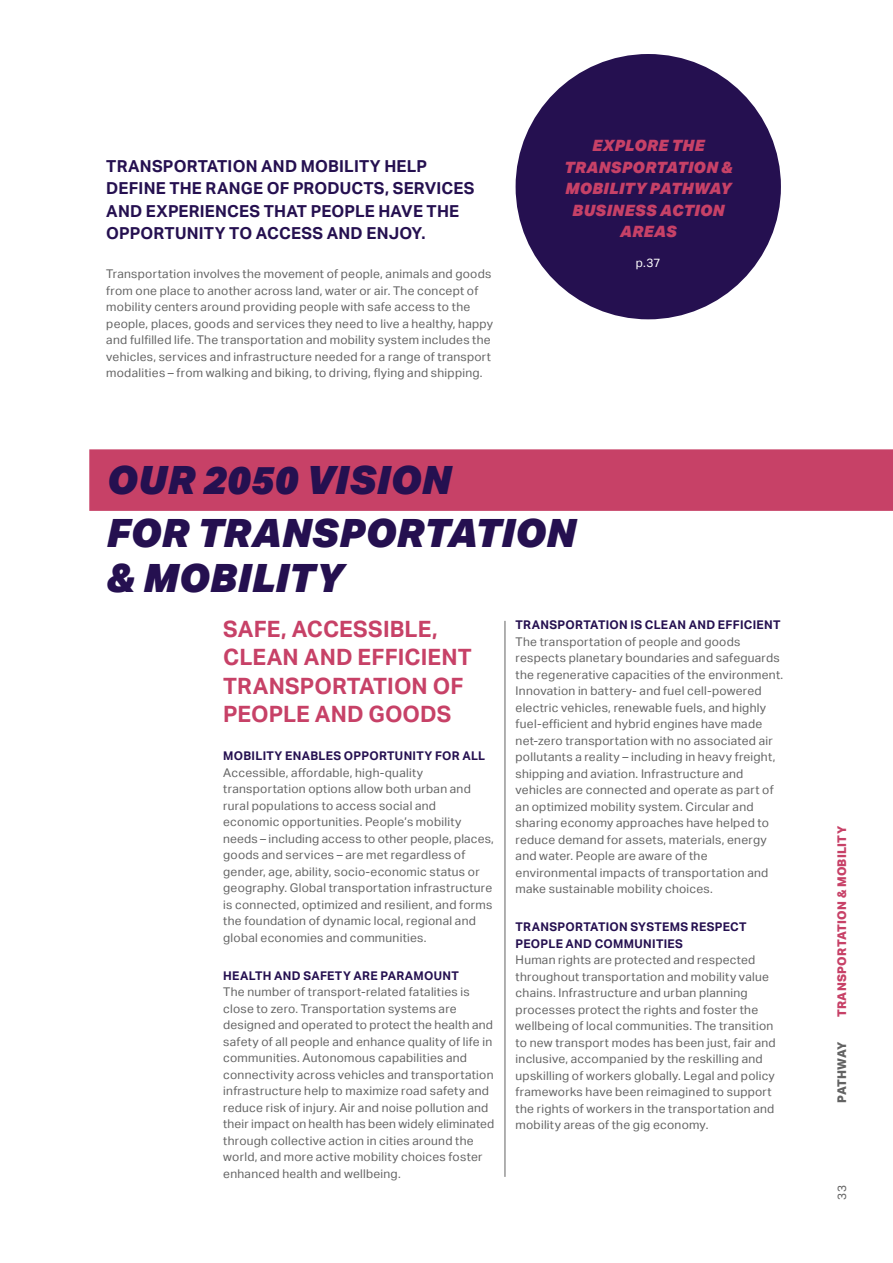
<style>
.page{position:relative;width:893px;height:1263px;background:#fff}
.page>*{position:absolute;margin:0;border:0;box-sizing:border-box;transform-origin:0 0}
.t1{font:italic 900 39px/53.6px "Aktiv Grotesk";letter-spacing:.005em;color:#251050}
.t2{font:700 22.5px/28.5px "Aktiv Grotesk";letter-spacing:.005em;color:#c74167}
.t3{font:700 16.5px/22.5px "Aktiv Grotesk";letter-spacing:.01em;color:#251050}
.t4{font:italic 900 15.6px/21.5px "Aktiv Grotesk";letter-spacing:.015em;color:#c74167;text-align:center}
.t5{font:12px/16.5px "Aktiv Grotesk";letter-spacing:.02em;color:#636363}
.t6{font:700 12px/16.5px "Aktiv Grotesk";letter-spacing:.025em;color:#251050}
.t7{font:800 12px "Aktiv Grotesk";letter-spacing:.02em;color:#c74167}
.t8{font:800 12px "Aktiv Grotesk";letter-spacing:-.025em;color:#636363}
.t9{font:12px "Aktiv Grotesk";color:#fff}
</style>
<div class="page">
<hr style="left:505px;top:621px;width:1px;height:556px;background:#636363">
<div style="left:516px;top:54px;width:265px;height:265px;background:#251050;border-radius:50%"></div>
<div style="left:89px;top:449px;width:804px;height:62px;background:#c74167"></div>
<h3 class="t3" style="left:106px;top:155px;width:370px">TRANSPORTATION AND MOBILITY HELP DEFINE THE RANGE OF PRODUCTS, SERVICES AND EXPERIENCES THAT PEOPLE HAVE THE OPPORTUNITY TO ACCESS AND ENJOY.</h3>
<p class="t5" style="left:106px;top:266px;width:388px">Transportation involves the movement of people, animals and goods from one place to another across land, water or air. The concept of mobility centers around providing people with safe access to the people, places, goods and services they need to live a healthy, happy and fulfilled life. The transportation and mobility system includes the vehicles, services and infrastructure needed for a range of transport modalities – from walking and biking, to driving, flying and shipping.</p>
<h3 class="t4" style="left:564px;top:135px;width:170px">EXPLORE THE<br>TRANSPORTATION &amp;<br>MOBILITY PATHWAY<br>BUSINESS ACTION<br>AREAS</h3>
<p class="t9" style="left:636px;top:256px;width:26px">p.37</p>
<h1 class="t1" style="left:106px;top:452px;width:470px">OUR 2050 VISION<br>FOR TRANSPORTATION</h1>
<h1 class="t1" style="left:106px;top:551px;width:238px">&amp; MOBILITY</h1>
<h2 class="t2" style="left:223px;top:615px;width:250px">SAFE, ACCESSIBLE,<br>CLEAN AND EFFICIENT<br>TRANSPORTATION OF<br>PEOPLE AND GOODS</h2>
<p class="t6" style="left:223px;top:748px;width:264px">MOBILITY ENABLES OPPORTUNITY FOR ALL</p>
<p class="t5" style="left:223px;top:764px;width:272px">Accessible, affordable, high-quality transportation options allow both urban and rural populations to access social and economic opportunities. People’s mobility needs – including access to other people, places, goods and services – are met regardless of gender, age, ability, socio-economic status or geography. Global transportation infrastructure is connected, optimized and resilient, and forms the foundation of dynamic local, regional and global economies and communities.</p>
<p class="t6" style="left:223px;top:967px;width:237px">HEALTH AND SAFETY ARE PARAMOUNT</p>
<p class="t5" style="left:223px;top:983px;width:273px">The number of transport-related fatalities is close to zero. Transportation systems are designed and operated to protect the health and safety of all people and enhance quality of life in communities. Autonomous capabilities and connectivity across vehicles and transportation infrastructure help to maximize road safety and reduce risk of injury. Air and noise pollution and their impact on health has been widely eliminated through collective action in cities around the world, and more active mobility choices foster enhanced health and wellbeing.</p>
<p class="t6" style="left:516px;top:617px;width:266px">TRANSPORTATION IS CLEAN AND EFFICIENT</p>
<p class="t5" style="left:516px;top:633px;width:269px">The transportation of people and goods respects planetary boundaries and safeguards the regenerative capacities of the environment.<br>Innovation in battery- and fuel cell-powered electric vehicles, renewable fuels, and highly fuel-efficient and hybrid engines have made net-zero transportation with no associated air pollutants a reality – including in heavy freight, shipping and aviation. Infrastructure and vehicles are connected and operate as part of an optimized mobility system. Circular and sharing economy approaches have helped to reduce demand for assets, materials, energy and water. People are aware of the environmental impacts of transportation and make sustainable mobility choices.</p>
<p class="t6" style="left:516px;top:919px;width:232px">TRANSPORTATION SYSTEMS RESPECT<br>PEOPLE AND COMMUNITIES</p>
<p class="t5" style="left:516px;top:952px;width:262px">Human rights are protected and respected throughout transportation and mobility value chains. Infrastructure and urban planning processes protect the rights and foster the wellbeing of local communities. The transition to new transport modes has been just, fair and inclusive, accompanied by the reskilling and upskilling of workers globally. Legal and policy frameworks have been reimagined to support the rights of workers in the transportation and mobility areas of the gig economy.</p>
<p class="t7" style="left:834px;top:1017px;width:193px;rotate:-90deg">TRANSPORTATION &amp; MOBILITY</p>
<p class="t8" style="left:834px;top:1103px;width:63px;rotate:-90deg">PATHWAY</p>
<p class="t5" style="left:834px;top:1200px;width:16px;rotate:-90deg">33</p>
</div>
